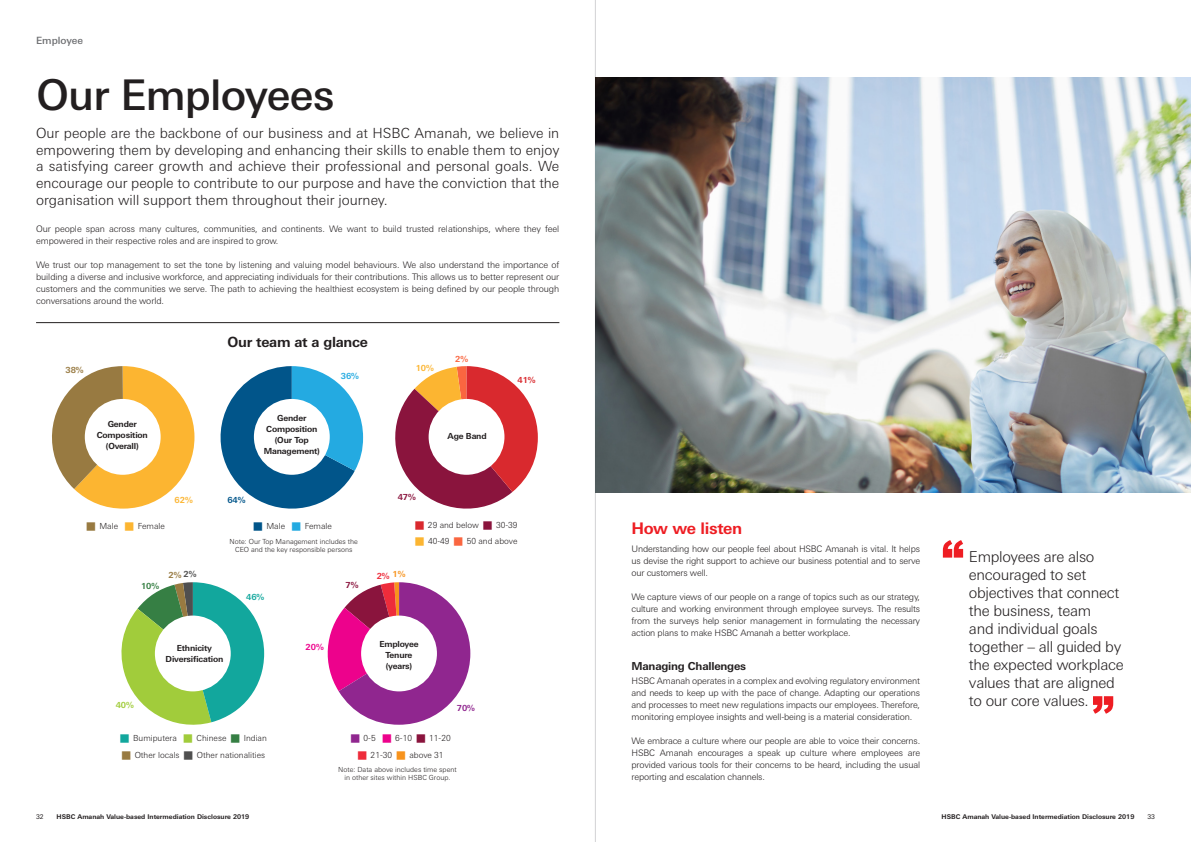
<style>
.page{position:relative;width:1191px;height:842px;background:#fff}
.page>*{position:absolute;margin:0;border:0;box-sizing:border-box;transform-origin:0 0}
.t1{font:500 42.3px "Univers Nextfor HSBC";letter-spacing:-.02em;color:#231f20}
.copy_titles{font:700 16px "Univers Nextfor HSBC";letter-spacing:-.02em;color:#ee1d23}
.body_copy{font:300 15px/18px "Univers Nextfor HSBC";letter-spacing:-.02em;color:#231f20}
.t2{font:300 14px/16.8px "Univers Nextfor HSBC";color:#231f20;text-align:justify}
.copy_titles-2{font:700 14px "Univers Nextfor HSBC";letter-spacing:-.02em;color:#231f20}
.copy_sub_titles{font:700 11px "Univers Nextfor HSBC";letter-spacing:-.02em;color:#231f20}
.t3{font:500 10px "Univers Nextfor HSBC";color:#6c6d70}
.body_copy-2{font:300 9px/12px "Univers Nextfor HSBC";letter-spacing:-.02em;color:#231f20;text-align:justify}
.Subheader{font:300 8.4px "Univers Nextfor HSBC";color:#231f20}
.body_copy-3{font:700 8.4px/11.1px "Univers Nextfor HSBC";letter-spacing:-.02em;color:#231f20;text-align:center}
.Subheader-2{font:700 8.4px "Univers Nextfor HSBC";color:#fcb531}
.Subheader-3{font:700 8.4px "Univers Nextfor HSBC";color:#987a41}
.Subheader-4{font:700 8.4px "Univers Nextfor HSBC";color:#8a143d}
.Subheader-5{font:700 8.4px "Univers Nextfor HSBC";color:#d9292e}
.Subheader-6{font:700 8.4px "Univers Nextfor HSBC";color:#367f44}
.Subheader-7{font:700 8.4px "Univers Nextfor HSBC";color:#a1cc3b}
.Subheader-8{font:700 8.4px "Univers Nextfor HSBC";color:#12a79d}
.Subheader-9{font:700 8.4px "Univers Nextfor HSBC";color:#24aae1}
.Subheader-10{font:700 8.4px "Univers Nextfor HSBC";color:#01558a}
.Subheader-11{font:700 8.4px "Univers Nextfor HSBC";color:#ed028c}
.Subheader-12{font:700 8.4px "Univers Nextfor HSBC";color:#90268f}
.Subheader-13{font:700 8.4px "Univers Nextfor HSBC";color:#fa6640}
.Subheader-14{font:700 8.4px "Univers Nextfor HSBC";color:#4f4f4f}
.Subheader-15{font:700 8.4px "Univers Nextfor HSBC";color:#ee2c3b}
.Subheader-16{font:700 8.4px "Univers Nextfor HSBC";color:#f7931d}
.Subheader-17{font:300 7px/8.4px "Univers Nextfor HSBC";color:#231f20;text-align:center}
.t4{font:700 6.5px "Univers Nextfor HSBC";color:#231f20}
.t5{font:6.5px "Univers Nextfor HSBC";color:#231f20}
</style>
<div class="page">
<hr style="left:595px;top:0;width:1px;height:842px;background:#d2d2d4">
<svg style="left:52px;top:366px;width:143px;height:143px"></svg>
<div style="left:85px;top:399px;width:76px;height:76px;background:#fff;border-radius:50%"></div>
<img style="left:595px;top:77px;width:596px;height:416px">
<hr style="left:36px;top:322px;width:523px;height:1px;background:#231f20">
<svg style="left:943px;top:540px;width:20px;height:18px"></svg>
<svg style="left:1093px;top:696px;width:20px;height:18px"></svg>
<svg style="left:327px;top:582px;width:143px;height:143px"></svg>
<div style="left:361px;top:615px;width:76px;height:76px;background:#fff;border-radius:50%"></div>
<svg style="left:395px;top:366px;width:143px;height:143px"></svg>
<svg style="left:121px;top:582px;width:143px;height:143px"></svg>
<svg style="left:220px;top:366px;width:143px;height:143px"></svg>
<p class="t3" style="left:36px;top:33px;width:49px">Employee</p>
<p class="t1" style="left:37px;top:65px;width:300px">Our Employees</p>
<p class="t2" style="left:36px;top:123px;width:525px">Our people are the backbone of our business and at HSBC Amanah, we believe in empowering them by developing and enhancing their skills to enable them to enjoy a satisfying career growth and achieve their professional and personal goals. We encourage our people to contribute to our purpose and have the conviction that the organisation will support them throughout their journey.</p>
<p class="body_copy-2" style="left:36px;top:223px;width:525px">Our people span across many cultures, communities, and continents. We want to build trusted relationships, where they feel empowered in their respective roles and are inspired to grow.</p>
<p class="body_copy-2" style="left:36px;top:259px;width:525px">We trust our top management to set the tone by listening and valuing model behaviours. We also understand the importance of building a diverse and inclusive workforce, and appreciating individuals for their contributions. This allows us to better represent our customers and the communities we serve. The path to achieving the healthiest ecosystem is being defined by our people through conversations around the world.</p>
<p class="Subheader-3" style="left:65px;top:364px;width:20px">38%</p>
<p class="body_copy-3" style="left:97px;top:417px;width:53px">Gender<br>Composition</p>
<p class="body_copy-3" style="left:106px;top:440px;width:34px">(Overall)</p>
<p class="copy_titles-2" style="left:227px;top:332px;width:142px">Our team at a glance</p>
<p class="body_copy-3" style="left:266px;top:412px;width:53px">Gender<br>Composition</p>
<p class="body_copy-3" style="left:275px;top:434px;width:35px">(Our Top</p>
<p class="body_copy-3" style="left:264px;top:445px;width:58px">Management)</p>
<p class="Subheader-9" style="left:341px;top:370px;width:20px">36%</p>
<p class="Subheader-2" style="left:416px;top:362px;width:20px">10%</p>
<p class="Subheader-13" style="left:455px;top:353px;width:14px">2%</p>
<p class="body_copy-3" style="left:447px;top:430px;width:41px">Age Band</p>
<p class="Subheader-5" style="left:517px;top:374px;width:20px">41%</p>
<p class="t5" style="left:36px;top:812px;width:9px">32</p>
<p class="Subheader-2" style="left:175px;top:494px;width:20px">62%</p>
<p class="Subheader-10" style="left:227px;top:494px;width:20px">64%</p>
<p class="Subheader-4" style="left:398px;top:491px;width:20px">47%</p>
<p class="Subheader" style="left:99px;top:520px;width:20px">Male</p>
<p class="Subheader" style="left:138px;top:520px;width:29px">Female</p>
<p class="Subheader" style="left:266px;top:520px;width:20px">Male</p>
<p class="Subheader" style="left:305px;top:520px;width:29px">Female</p>
<p class="Subheader-17" style="left:230px;top:537px;width:130px">Note: Our Top Management includes the<br>CEO and the key responsible persons</p>
<p class="Subheader" style="left:428px;top:519px;width:52px">29 and below</p>
<p class="Subheader" style="left:496px;top:519px;width:23px">30-39</p>
<p class="Subheader" style="left:428px;top:535px;width:23px">40-49</p>
<p class="Subheader" style="left:467px;top:535px;width:52px">50 and above</p>
<p class="Subheader-14" style="left:183px;top:568px;width:14px">2%</p>
<p class="Subheader-3" style="left:168px;top:569px;width:14px">2%</p>
<p class="Subheader-15" style="left:377px;top:570px;width:14px">2%</p>
<p class="Subheader-16" style="left:392px;top:568px;width:14px">1%</p>
<p class="Subheader-6" style="left:141px;top:580px;width:20px">10%</p>
<p class="Subheader-4" style="left:345px;top:579px;width:14px">7%</p>
<p class="Subheader-8" style="left:246px;top:591px;width:20px">46%</p>
<p class="body_copy-3" style="left:166px;top:642px;width:59px">Ethnicity<br>Diversification</p>
<p class="Subheader-11" style="left:305px;top:641px;width:20px">20%</p>
<p class="body_copy-3" style="left:379px;top:638px;width:41px">Employee</p>
<p class="body_copy-3" style="left:385px;top:649px;width:28px">Tenure</p>
<p class="body_copy-3" style="left:386px;top:660px;width:28px">(years)</p>
<p class="Subheader-7" style="left:116px;top:699px;width:20px">40%</p>
<p class="Subheader-12" style="left:457px;top:702px;width:20px">70%</p>
<p class="Subheader" style="left:133px;top:732px;width:45px">Bumiputera</p>
<p class="Subheader" style="left:196px;top:732px;width:31px">Chinese</p>
<p class="Subheader" style="left:244px;top:732px;width:25px">Indian</p>
<p class="Subheader" style="left:135px;top:749px;width:46px">Other locals</p>
<p class="Subheader" style="left:197px;top:749px;width:70px">Other nationalities</p>
<p class="Subheader" style="left:363px;top:732px;width:14px">0-5</p>
<p class="Subheader" style="left:395px;top:732px;width:18px">6-10</p>
<p class="Subheader" style="left:429px;top:732px;width:23px">11-20</p>
<p class="Subheader" style="left:371px;top:749px;width:23px">21-30</p>
<p class="Subheader" style="left:409px;top:749px;width:36px">above 31</p>
<p class="Subheader-17" style="left:338px;top:765px;width:120px">Note: Data above includes time spent in other sites within HSBC Group.</p>
<p class="copy_titles" style="left:631px;top:517px;width:112px">How we listen</p>
<p class="body_copy-2" style="left:631px;top:542px;width:290px">Understanding how our people feel about HSBC Amanah is vital. It helps us devise the right support to achieve our business potential and to serve our customers well.</p>
<p class="body_copy-2" style="left:631px;top:590px;width:290px">We capture views of our people on a range of topics such as our strategy, culture and working environment through employee surveys. The results from the surveys help senior management in formulating the necessary action plans to make HSBC Amanah a better workplace.</p>
<p class="copy_sub_titles" style="left:631px;top:658px;width:116px">Managing Challenges</p>
<p class="body_copy-2" style="left:631px;top:674px;width:290px">HSBC Amanah operates in a complex and evolving regulatory environment and needs to keep up with the pace of change. Adapting our operations and processes to meet new regulations impacts our employees. Therefore, monitoring employee insights and well-being is a material consideration.</p>
<p class="body_copy-2" style="left:631px;top:734px;width:290px">We embrace a culture where our people are able to voice their concerns.<br>HSBC Amanah encourages a speak up culture where employees are provided various tools for their concerns to be heard, including the usual reporting and escalation channels.</p>
<p class="body_copy" style="left:969px;top:547px;width:156px">Employees are also encouraged to set objectives that connect the business, team<br>and individual goals together – all guided by the expected workplace values that are aligned to our core values.</p>
<p class="t4" style="left:57px;top:812px;width:194px">HSBC Amanah Value-based Intermediation Disclosure 2019</p>
<p class="t4" style="left:941px;top:812px;width:194px">HSBC Amanah Value-based Intermediation Disclosure 2019</p>
<p class="t5" style="left:1147px;top:812px;width:9px">33</p>
</div>
